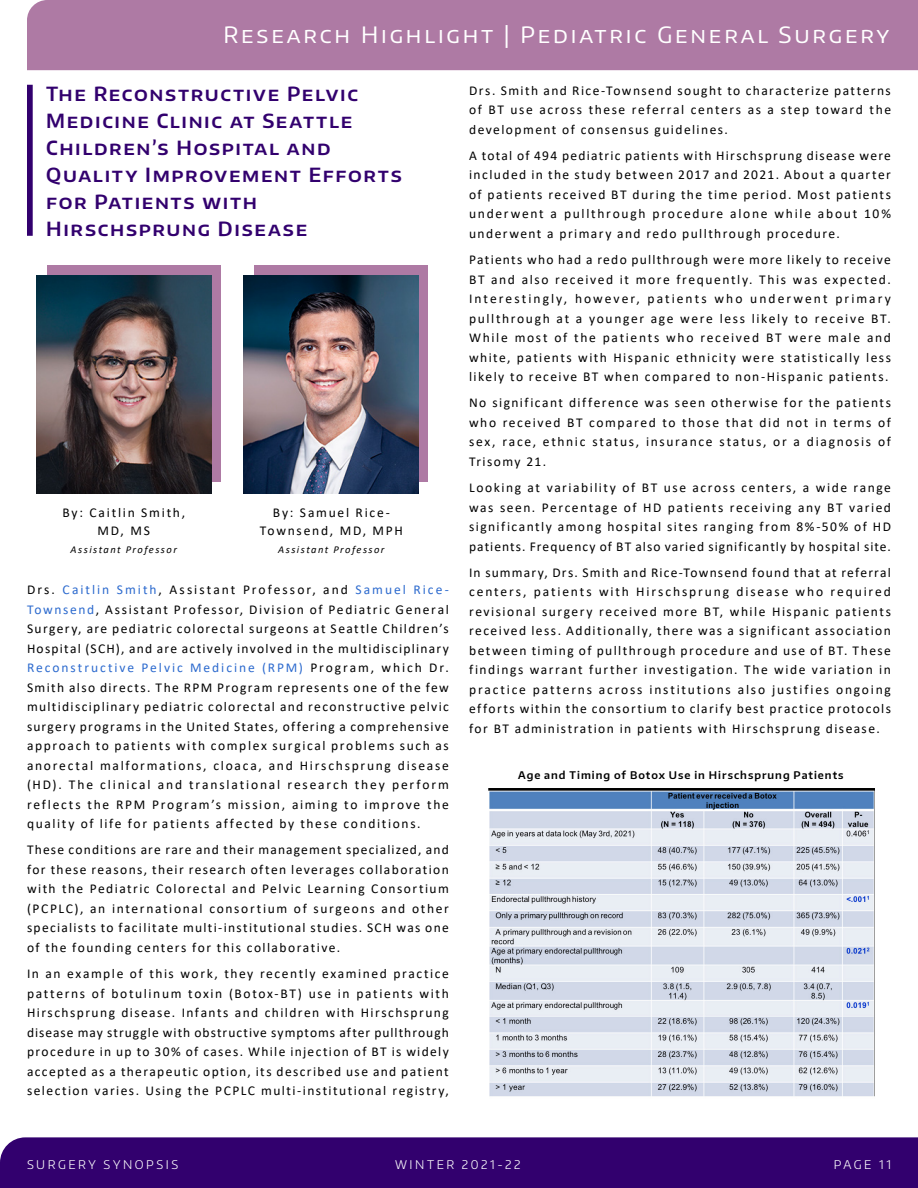
<style>
.page{position:relative;width:918px;height:1188px;background:#fff}
.page>*{position:absolute;margin:0;border:0;box-sizing:border-box;transform-origin:0 0}
.t1{font:22.5px "Encode Sans Normal";letter-spacing:.125em;color:#fff}
.t2{font:600 19.5px/27px "Encode Sans Normal";letter-spacing:.085em;color:#32006e}
.t3{font:13.5px/19.5px "Calibri";letter-spacing:.11em;color:#000;text-align:justify}
.t4{font:13.5px/18px "Calibri";letter-spacing:.13em;color:#000;text-align:center}
.t5{font:300 12px "Encode Sans Normal";letter-spacing:.21em;color:#fff}
.t6{font:600 10.5px "Encode Sans Normal";letter-spacing:.095em;color:#000}
.t7{font:italic 10.5px "Calibri";letter-spacing:.135em;color:#000}
.s1{color:#2c6ace}
</style>
<div class="page">
<div style="left:0;top:1137px;width:918px;height:51px;background:#32006e"></div>
<div style="left:27px;top:85px;width:6px;height:151px;background:#32006e"></div>
<div style="left:47px;top:266px;width:174px;height:216px;background:#ae7aa4"></div>
<div style="left:254px;top:266px;width:174px;height:216px;background:#ae7aa4"></div>
<img style="left:36px;top:276px;width:175px;height:218px">
<img style="left:244px;top:276px;width:175px;height:218px">
<div style="left:27px;top:0;width:891px;height:70px;background:#ae7aa4"></div>
<img style="left:488px;top:788px;width:387px;height:309px">
<h1 class="t1" style="left:223px;top:20px;width:667px">Research Highlight | Pediatric General Surgery</h1>
<h2 class="t2" style="left:46px;top:79px;width:357px">The Reconstructive Pelvic<br>Medicine Clinic at Seattle<br>Children’s Hospital and<br>Quality Improvement Efforts for Patients with<br>Hirschsprung Disease</h2>
<p class="t4" style="left:62px;top:503px;width:124px">By: Caitlin Smith,<br>MD, MS</p>
<p class="t7" style="left:71px;top:542px;width:108px">Assistant Professor</p>
<p class="t4" style="left:260px;top:503px;width:144px">By: Samuel Rice-<br>Townsend, MD, MPH</p>
<p class="t7" style="left:278px;top:542px;width:108px">Assistant Professor</p>
<p class="t3" style="left:27px;top:580px;width:423px">Drs. <span class="s1">Caitlin Smith</span>, Assistant Professor, and <span class="s1">Samuel Rice-Townsend</span>, Assistant Professor, Division of Pediatric General Surgery, are pediatric colorectal surgeons at Seattle Children’s Hospital (SCH), and are actively involved in the multidisciplinary <span class="s1">Reconstructive Pelvic Medicine (RPM)</span> Program, which Dr.<br>Smith also directs. The RPM Program represents one of the few multidisciplinary pediatric colorectal and reconstructive pelvic surgery programs in the United States, offering a comprehensive approach to patients with complex surgical problems such as anorectal malformations, cloaca, and Hirschsprung disease (HD). The clinical and translational research they perform reflects the RPM Program’s mission, aiming to improve the quality of life for patients affected by these conditions.</p>
<p class="t3" style="left:27px;top:840px;width:423px">These conditions are rare and their management specialized, and for these reasons, their research often leverages collaboration with the Pediatric Colorectal and Pelvic Learning Consortium (PCPLC), an international consortium of surgeons and other specialists to facilitate multi-institutional studies. SCH was one of the founding centers for this collaborative.</p>
<p class="t3" style="left:27px;top:963px;width:423px">In an example of this work, they recently examined practice patterns of botulinum toxin (Botox-BT) use in patients with Hirschsprung disease. Infants and children with Hirschsprung disease may struggle with obstructive symptoms after pullthrough procedure in up to 30% of cases. While injection of BT is widely accepted as a therapeutic option, its described use and patient selection varies. Using the PCPLC multi-institutional registry,</p>
<p class="t3" style="left:469px;top:80px;width:423px">Drs. Smith and Rice-Townsend sought to characterize patterns of BT use across these referral centers as a step toward the development of consensus guidelines.</p>
<p class="t3" style="left:469px;top:145px;width:423px">A total of 494 pediatric patients with Hirschsprung disease were included in the study between 2017 and 2021. About a quarter of patients received BT during the time period. Most patients underwent a pullthrough procedure alone while about 10% underwent a primary and redo pullthrough procedure.</p>
<p class="t3" style="left:469px;top:250px;width:423px">Patients who had a redo pullthrough were more likely to receive BT and also received it more frequently. This was expected.<br>Interestingly, however, patients who underwent primary pullthrough at a younger age were less likely to receive BT.<br>While most of the patients who received BT were male and white, patients with Hispanic ethnicity were statistically less likely to receive BT when compared to non-Hispanic patients.</p>
<p class="t3" style="left:469px;top:393px;width:423px">No significant difference was seen otherwise for the patients who received BT compared to those that did not in terms of sex, race, ethnic status, insurance status, or a diagnosis of Trisomy 21.</p>
<p class="t3" style="left:469px;top:477px;width:423px">Looking at variability of BT use across centers, a wide range was seen. Percentage of HD patients receiving any BT varied significantly among hospital sites ranging from 8%-50% of HD patients. Frequency of BT also varied significantly by hospital site.</p>
<p class="t3" style="left:469px;top:562px;width:423px">In summary, Drs. Smith and Rice-Townsend found that at referral centers, patients with Hirschsprung disease who required revisional surgery received more BT, while Hispanic patients received less. Additionally, there was a significant association between timing of pullthrough procedure and use of BT. These findings warrant further investigation. The wide variation in practice patterns across institutions also justifies ongoing efforts within the consortium to clarify best practice protocols for BT administration in patients with Hirschsprung disease.</p>
<p class="t6" style="left:518px;top:768px;width:327px">Age and Timing of Botox Use in Hirschsprung Patients</p>
<p class="t5" style="left:27px;top:1157px;width:153px">SURGERY SYNOPSIS</p>
<p class="t5" style="left:395px;top:1157px;width:127px">WINTER 2021-22</p>
<p class="t5" style="left:834px;top:1157px;width:59px">PAGE 11</p>
</div>
